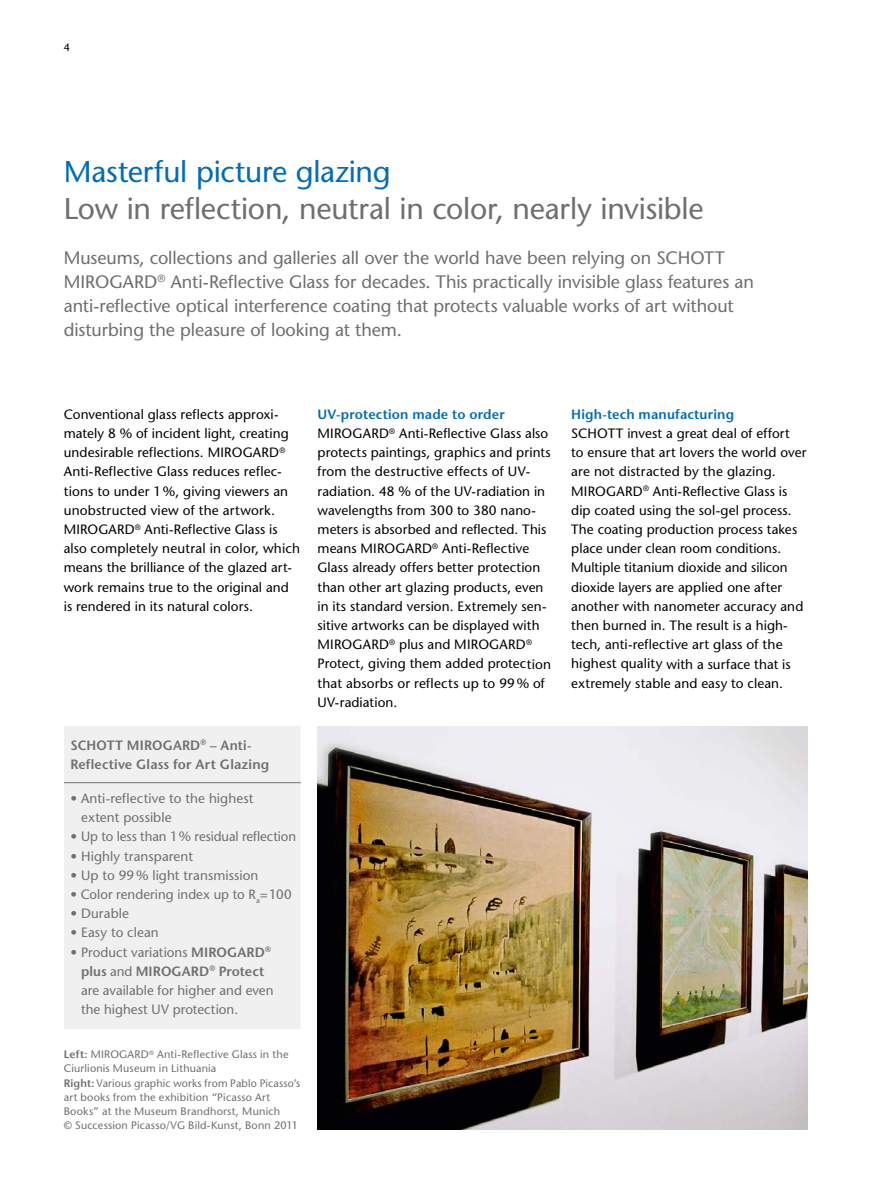
<style>
.page{position:relative;width:893px;height:1191px;background:#fff}
.page>*{position:absolute;margin:0;border:0;box-sizing:border-box;transform-origin:0 0}
.t1{font:500 30px "Stone Sans Std";letter-spacing:-.005em;color:#6f6f6e}
.t2{font:500 30px "Stone Sans Std";letter-spacing:-.01em;color:#006db8}
.t3{font:500 18px/24px "Stone Sans Std";letter-spacing:-.005em;color:#6f6f6e}
.t4{font:500 13.5px/19.2px "Stone Sans Std";letter-spacing:.01em;color:#000}
.t5{font:500 13.5px/19.2px "Stone Sans Std";letter-spacing:.005em;color:#6f6f6e}
.t6{font:600 13.5px/19.2px "Stone Sans Std";letter-spacing:.01em;color:#6f6f6e}
.t7{font:600 13.5px "Stone Sans Std";letter-spacing:.01em;color:#006db8}
.t8{font:500 10.8px/14.2px "Stone Sans Std";letter-spacing:.015em;color:#6f6f6e}
.t9{font:500 10.8px "Stone Sans Std";color:#000}
.s1{font-weight:600;color:#006db8}
.s2{font-weight:600}
</style>
<div class="page">
<img style="left:317px;top:726px;width:491px;height:403px">
<div style="left:64px;top:726px;width:237px;height:303px;background:#f0f0f0"></div>
<hr style="left:64px;top:782px;width:237px;height:1px;background:#6f6f6e">
<p class="t9" style="left:64px;top:40px;width:8px">4</p>
<h1 class="t2" style="left:64px;top:153px;width:328px">Masterful picture glazing</h1>
<h1 class="t1" style="left:64px;top:191px;width:641px">Low in reflection, neutral in color, nearly invisible</h1>
<p class="t3" style="left:64px;top:246px;width:692px">Museums, collections and galleries all over the world have been relying on SCHOTT MIROGARD<sup>®</sup> Anti-Reflective Glass for decades. This practically invisible glass features an anti-reflective optical interference coating that protects valuable works of art without disturbing the pleasure of looking at them.</p>
<p class="t4" style="left:64px;top:404px;width:238px">Conventional glass reflects approxi&shy;mately 8 % of incident light, creating undesirable reflections. MIROGARD<sup>® </sup>Anti-Reflective Glass reduces reflec&shy;tions to under 1%, giving viewers an unobstructed view of the artwork.<br>MIROGARD<sup>®</sup> Anti-Reflective Glass is also completely neutral in color, which means the brilliance of the glazed art&shy;work remains true to the original and is rendered in its natural colors.</p>
<p class="t4" style="left:317px;top:404px;width:235px"><span class="s1">UV-protection made to order </span>MIROGARD<sup>®</sup> Anti-Reflective Glass also protects paintings, graphics and prints from the destructive effects of UV&shy;radiation. 48 % of the UV-radiation in wavelengths from 300 to 380 nano&shy;meters is absorbed and reflected. This means MIROGARD<sup>®</sup> Anti-Reflective Glass already offers better protection than other art glazing products, even in its standard version. Extremely sen&shy;sitive artworks can be displayed with MIROGARD<sup>®</sup> plus and MIROGARD<sup>® </sup>Protect, giving them added protection that absorbs or reflects up to 99% of UV-radiation.</p>
<p class="t6" style="left:70px;top:735px;width:200px">SCHOTT MIROGARD<sup>®</sup> – Anti-<br>Reflective Glass for Art Glazing</p>
<p class="t5" style="left:81px;top:788px;width:174px;text-indent:-11px">• Anti-reflective to the highest extent possible</p>
<p class="t5" style="left:70px;top:827px;width:227px">• Up to less than 1% residual reflection</p>
<p class="t5" style="left:70px;top:846px;width:124px">• Highly transparent</p>
<p class="t5" style="left:70px;top:865px;width:190px">• Up to 99% light transmission</p>
<p class="t5" style="left:70px;top:884px;width:223px">• Color rendering index up to R<sub>a</sub>=100</p>
<p class="t5" style="left:70px;top:904px;width:60px">• Durable</p>
<p class="t5" style="left:70px;top:923px;width:90px">• Easy to clean</p>
<p class="t5" style="left:81px;top:942px;width:194px;text-indent:-11px">• Product variations <span class="s2">MIROGARD</span><sup>® </sup><span class="s2">plus</span> and <span class="s2">MIROGARD</span><sup>®</sup> <span class="s2">Protect </span>are available for higher and even the highest UV protection.</p>
<p class="t8" style="left:64px;top:1047px;width:238px"><span class="s2">Left:</span> MIROGARD<sup>®</sup> Anti-Reflective Glass in the Ciurlionis Museum in Lithuania<br><span class="s2">Right:</span> Various graphic works from Pablo Picasso’s art books from the exhibition “Picasso Art Books” at the Museum Brandhorst, Munich<br>© Succession Picasso/VG Bild-Kunst, Bonn 2011</p>
<p class="t7" style="left:571px;top:406px;width:164px">High-tech manufacturing</p>
<p class="t4" style="left:571px;top:424px;width:237px">SCHOTT invest a great deal of effort<br>to ensure that art lovers the world over are not distracted by the glazing.<br>MIROGARD<sup>®</sup> Anti-Reflective Glass is dip coated using the sol-gel process.<br>The coating production process takes place under clean room conditions.<br>Multiple titanium dioxide and silicon dioxide layers are applied one after another with nanometer accuracy and then burned in. The result is a high&shy;tech, anti-reflective art glass of the highest quality with a surface that is extremely stable and easy to clean.</p>
</div>
